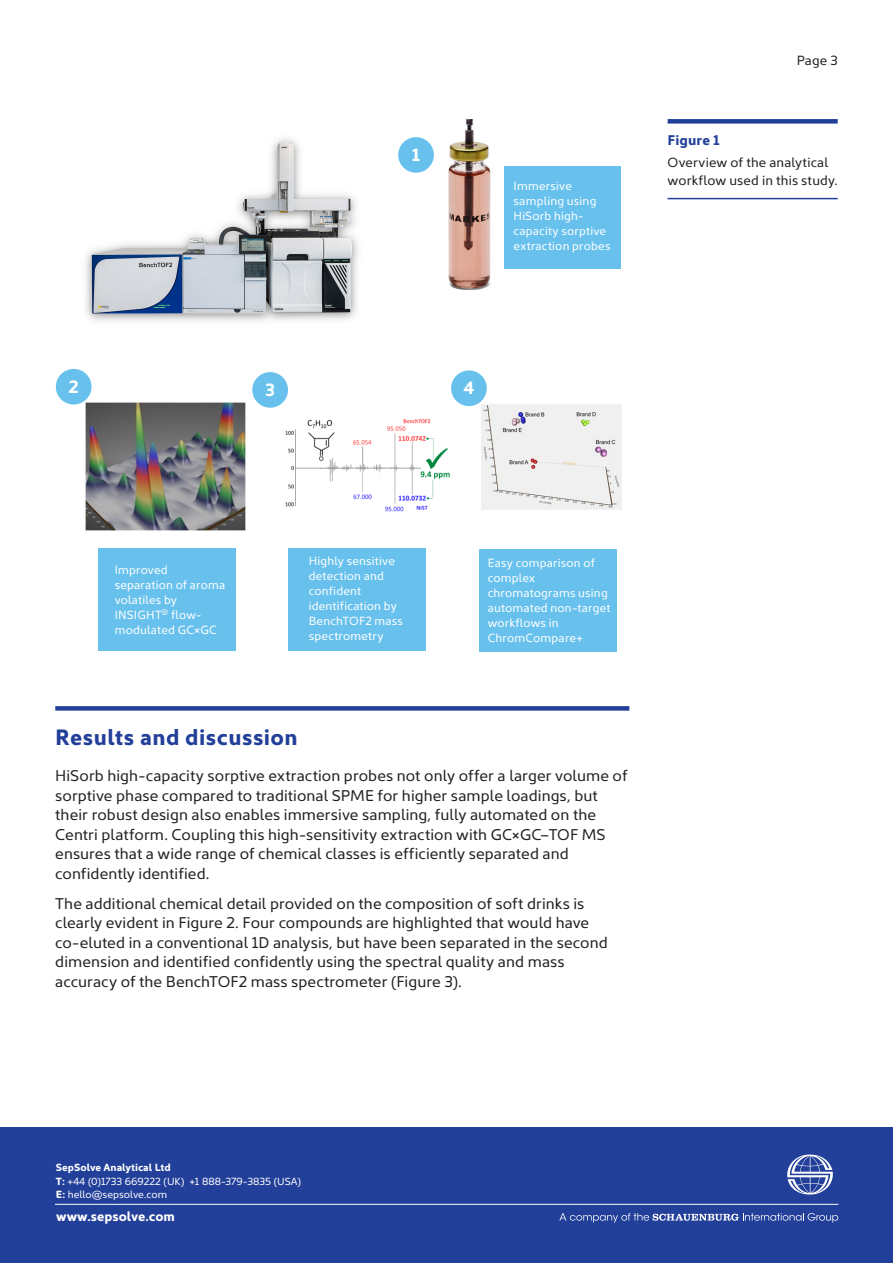
<style>
.page{position:relative;width:893px;height:1263px;background:#fff}
.page>*{position:absolute;margin:0;border:0;box-sizing:border-box;transform-origin:0 0}
.t1{font:700 22.5px "Kyrial Sans Pro";letter-spacing:.02em;color:#223f99}
.t2{font:700 18px "Kyrial Sans Pro";color:#fff}
.t3{font:15.75px/19.5px "Kyrial Sans Pro";letter-spacing:.005em;color:#231f20}
.t4{font:700 14.25px "Kyrial Sans Pro";letter-spacing:.01em;color:#223f99}
.t5{font:13.5px/18px "Kyrial Sans Pro";letter-spacing:.01em;color:#231f20}
.t6{font:700 13.5px "Kyrial Sans Pro";color:#fff}
.t7{font:12px/15px "Kyrial Sans Pro";letter-spacing:.015em;color:#fff}
.t8{font:10.5px/13.6px "Kyrial Sans Pro";color:#fff}
.s1{font-weight:700}
</style>
<div class="page">
<div style="left:0;top:1127px;width:893px;height:136px;background:#223f99"></div>
<hr style="left:56px;top:1204px;width:782px;height:1px;background:#fff">
<svg style="left:787px;top:1154px;width:46px;height:40px"></svg>
<svg style="left:559px;top:1213px;width:279px;height:9px"></svg>
<div style="left:504px;top:166px;width:117px;height:102px;background:#68c1ed"></div>
<div style="left:668px;top:119px;width:170px;height:5px;background:#223f99"></div>
<hr style="left:668px;top:198px;width:170px;height:1px;background:#223f99">
<img style="left:85px;top:138px;width:273px;height:183px">
<img style="left:85px;top:400px;width:161px;height:131px">
<img style="left:285px;top:418px;width:165px;height:94px">
<img style="left:481px;top:404px;width:141px;height:106px">
<img style="left:448px;top:119px;width:43px;height:171px">
<div style="left:479px;top:549px;width:137px;height:102px;background:#68c1ed"></div>
<div style="left:98px;top:548px;width:138px;height:102px;background:#68c1ed"></div>
<div style="left:289px;top:548px;width:137px;height:102px;background:#68c1ed"></div>
<div style="left:398px;top:137px;width:36px;height:36px;background:#68c1ed;border-radius:50%"></div>
<div style="left:252px;top:372px;width:36px;height:36px;background:#68c1ed;border-radius:50%"></div>
<div style="left:56px;top:369px;width:36px;height:35px;background:#68c1ed;border-radius:50%"></div>
<div style="left:451px;top:370px;width:36px;height:36px;background:#68c1ed;border-radius:50%"></div>
<div style="left:55px;top:706px;width:574px;height:5px;background:#223f99"></div>
<p class="t2" style="left:412px;top:141px;width:10px">1</p>
<p class="t7" style="left:514px;top:178px;width:98px">Immersive sampling using<br>HiSorb high&shy;capacity sorptive extraction probes</p>
<p class="t2" style="left:69px;top:373px;width:12px">2</p>
<p class="t2" style="left:265px;top:376px;width:11px">3</p>
<p class="t2" style="left:463px;top:375px;width:13px">4</p>
<p class="t5" style="left:797px;top:51px;width:42px">Page 3</p>
<p class="t4" style="left:668px;top:130px;width:54px">Figure 1</p>
<p class="t5" style="left:668px;top:153px;width:172px">Overview of the analytical workflow used in this study.</p>
<p class="t7" style="left:115px;top:562px;width:112px">Improved separation of aroma volatiles by<br>INSIGHT<sup>®</sup> flow&shy;modulated GC×GC</p>
<p class="t7" style="left:309px;top:553px;width:96px">Highly sensitive detection and confident identification by<br>BenchTOF2 mass spectrometry</p>
<p class="t7" style="left:488px;top:555px;width:124px">Easy comparison of complex chromatograms using automated non-target workflows in<br>ChromCompare+</p>
<h1 class="t1" style="left:55px;top:720px;width:244px">Results and discussion</h1>
<p class="t3" style="left:55px;top:765px;width:574px">HiSorb high-capacity sorptive extraction probes not only offer a larger volume of sorptive phase compared to traditional SPME for higher sample loadings, but their robust design also enables immersive sampling, fully automated on the Centri platform. Coupling this high-sensitivity extraction with GC×GC–TOF MS ensures that a wide range of chemical classes is efficiently separated and confidently identified.</p>
<p class="t3" style="left:55px;top:893px;width:554px">The additional chemical detail provided on the composition of soft drinks is clearly evident in Figure 2. Four compounds are highlighted that would have co-eluted in a conventional 1D analysis, but have been separated in the second dimension and identified confidently using the spectral quality and mass accuracy of the BenchTOF2 mass spectrometer (Figure 3).</p>
<p class="t8" style="left:56px;top:1160px;width:246px"><span class="s1">SepSolve Analytical Ltd<br>T:</span> +44 (0)1733 669222 (UK) +1 888-379-3835 (USA)</p>
<p class="t8" style="left:56px;top:1186px;width:113px"><span class="s1">E:</span> hello@sepsolve.com</p>
<p class="t6" style="left:56px;top:1206px;width:120px">www.sepsolve.com</p>
</div>
